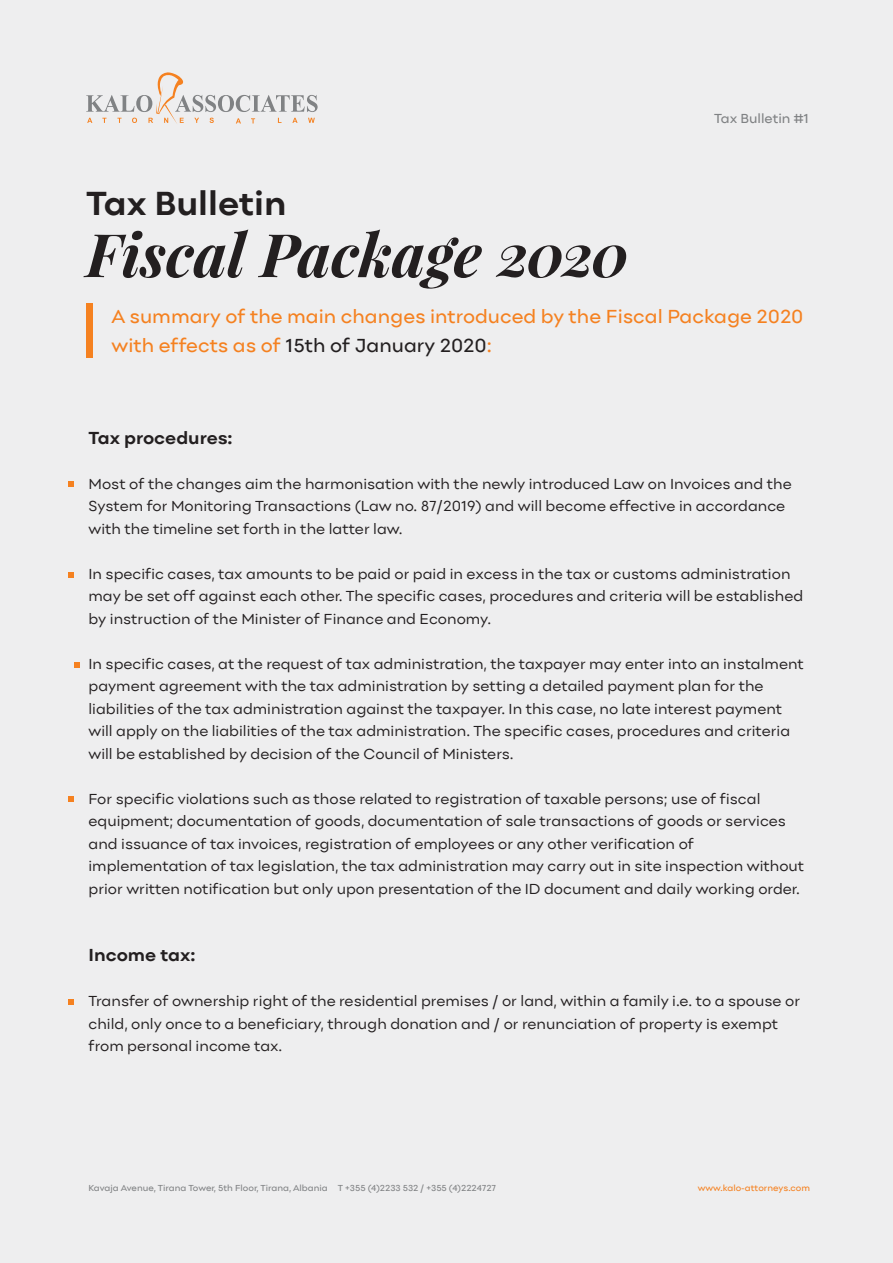
<style>
.page{position:relative;width:893px;height:1263px;background:#eeeeef}
.page>*{position:absolute;margin:0;border:0;box-sizing:border-box;transform-origin:0 0}
.t1{font:italic 700 60px "Playfair Display";color:#231f20}
.t2{font:700 34.5px "Point";color:#231f20}
.t3{font:19.5px/28.8px "Point";color:#f58120}
.t4{font:700 18px "Point";color:#231f20}
.t5{font:15px/22.5px "Point";color:#231f20}
.t6{font:13.5px "Point";color:#808284}
.t7{font:9px "Point";color:#808284}
.t8{font:9px "Point";color:#f58120}
.s1{color:#231f20}
</style>
<div class="page">
<svg style="left:86px;top:72px;width:232px;height:52px"></svg>
<div style="left:86px;top:303px;width:6px;height:54px;background:#f58120"></div>
<svg style="left:68px;top:797px;width:6px;height:5px"></svg>
<svg style="left:74px;top:662px;width:6px;height:6px"></svg>
<svg style="left:68px;top:572px;width:6px;height:6px"></svg>
<svg style="left:68px;top:481px;width:6px;height:5px"></svg>
<svg style="left:68px;top:999px;width:6px;height:5px"></svg>
<h2 class="t2" style="left:86px;top:183px;width:202px">Tax Bulletin</h2>
<h1 class="t1" style="left:86px;top:214px;width:544px">Fiscal Package 2020</h1>
<p class="t6" style="left:714px;top:111px;width:96px">Tax Bulletin #1</p>
<h3 class="t3" style="left:112px;top:302px;width:693px">A summary of the main changes introduced by the Fiscal Package 2020 with effects as of <span class="s1">15th of January 2020</span>:</h3>
<p class="t4" style="left:88px;top:426px;width:146px">Tax procedures:</p>
<p class="t5" style="left:88px;top:472px;width:705px">Most of the changes aim the harmonisation with the newly introduced Law on Invoices and the<br>System for Monitoring Transactions (Law no. 87/2019) and will become effective in accordance with the timeline set forth in the latter law.</p>
<p class="t5" style="left:88px;top:562px;width:716px">In specific cases, tax amounts to be paid or paid in excess in the tax or customs administration may be set off against each other. The specific cases, procedures and criteria will be established by instruction of the Minister of Finance and Economy.</p>
<p class="t5" style="left:88px;top:652px;width:717px">In specific cases, at the request of tax administration, the taxpayer may enter into an instalment payment agreement with the tax administration by setting a detailed payment plan for the liabilities of the tax administration against the taxpayer. In this case, no late interest payment will apply on the liabilities of the tax administration. The specific cases, procedures and criteria will be established by decision of the Council of Ministers.</p>
<p class="t5" style="left:88px;top:787px;width:717px">For specific violations such as those related to registration of taxable persons; use of fiscal equipment; documentation of goods, documentation of sale transactions of goods or services and issuance of tax invoices, registration of employees or any other verification of implementation of tax legislation, the tax administration may carry out in site inspection without prior written notification but only upon presentation of the ID document and daily working order.</p>
<p class="t4" style="left:88px;top:944px;width:108px">Income tax:</p>
<p class="t5" style="left:88px;top:989px;width:713px">Transfer of ownership right of the residential premises / or land, within a family i.e. to a spouse or child, only once to a beneficiary, through donation and / or renunciation of property is exempt from personal income tax.</p>
<p class="t7" style="left:88px;top:1183px;width:409px">Kavaja Avenue, Tirana Tower, 5th Floor, Tirana, Albania T +355 (4)2233 532 / +355 (4)2224727</p>
<p class="t8" style="left:698px;top:1183px;width:114px">www.kalo-attorneys.com</p>
</div>
